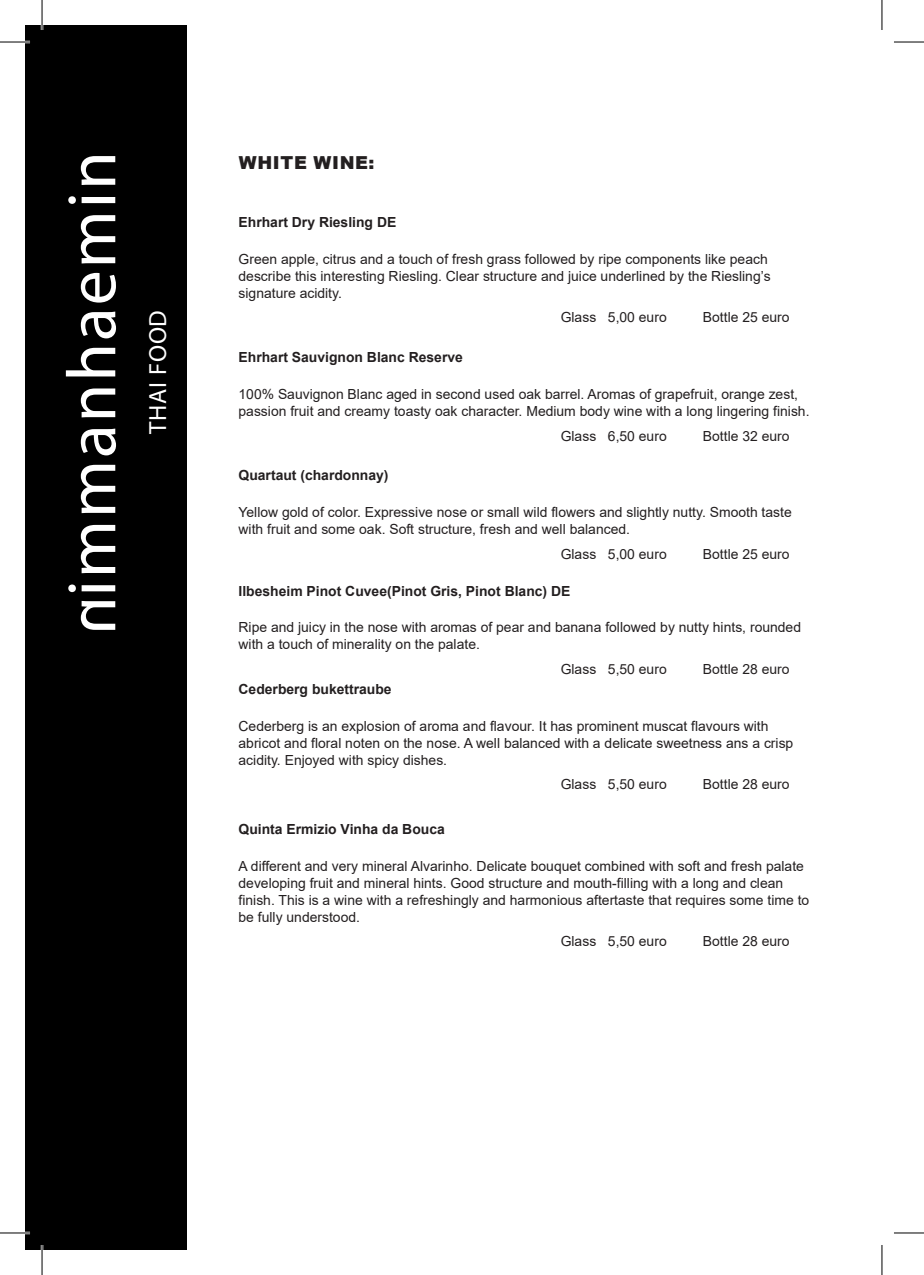
<style>
.page{position:relative;width:924px;height:1275px;background:#fff}
.page>*{position:absolute;margin:0;border:0;box-sizing:border-box;transform-origin:0 0}
.t1{font:69.6px "Myriad Pro";letter-spacing:.03em;color:#fff}
.t2{font:24.8px "Myriad Pro";letter-spacing:.03em;color:#fff}
.t3{font:900 17.8px "Arial";letter-spacing:.035em;color:#231f20}
.t4{font:14px/16.8px "Arial";color:#231f20}
.t5{font:700 14px "Arial";color:#231f20}
</style>
<div class="page">
<div style="left:25px;top:25px;width:161px;height:1225px;background:#000"></div>
<hr style="left:0;top:41px;width:30px;height:2px;background:#fff">
<hr style="left:0;top:1231px;width:30px;height:3px;background:#fff">
<hr style="left:41px;top:0;width:2px;height:30px;background:#fff">
<hr style="left:41px;top:1245px;width:2px;height:30px;background:#fff">
<hr style="left:0;top:42px;width:30px;height:1px;background:#000">
<hr style="left:893px;top:42px;width:30px;height:1px;background:#000">
<hr style="left:0;top:1232px;width:30px;height:1px;background:#000">
<hr style="left:893px;top:1232px;width:30px;height:1px;background:#000">
<hr style="left:42px;top:0;width:1px;height:30px;background:#000">
<hr style="left:42px;top:1245px;width:1px;height:30px;background:#000">
<hr style="left:881px;top:0;width:1px;height:30px;background:#000">
<hr style="left:881px;top:1245px;width:1px;height:30px;background:#000">
<h1 class="t1" style="left:49px;top:596px;width:447px;rotate:-90deg">immanhaemin</h1>
<h2 class="t2" style="left:142px;top:434px;width:125px;rotate:-90deg">THAI FOOD</h2>
<p class="t3" style="left:239px;top:150px;width:137px">WHITE WINE:</p>
<p class="t5" style="left:238px;top:212px;width:159px">Ehrhart Dry Riesling DE</p>
<p class="t4" style="left:238px;top:250px;width:533px">Green apple, citrus and a touch of fresh grass followed by ripe components like peach describe this interesting Riesling. Clear structure and juice underlined by the Riesling’s signature acidity.</p>
<p class="t4" style="left:560px;top:309px;width:107px">Glass 5,00 euro</p>
<p class="t4" style="left:702px;top:309px;width:88px">Bottle 25 euro</p>
<p class="t5" style="left:238px;top:347px;width:226px">Ehrhart Sauvignon Blanc Reserve</p>
<p class="t4" style="left:238px;top:385px;width:572px">100% Sauvignon Blanc aged in second used oak barrel. Aromas of grapefruit, orange zest, passion fruit and creamy toasty oak character. Medium body wine with a long lingering finish.</p>
<p class="t4" style="left:560px;top:427px;width:107px">Glass 6,50 euro</p>
<p class="t4" style="left:702px;top:427px;width:88px">Bottle 32 euro</p>
<p class="t5" style="left:238px;top:465px;width:151px">Quartaut (chardonnay)</p>
<p class="t4" style="left:238px;top:504px;width:554px">Yellow gold of color. Expressive nose or small wild flowers and slightly nutty. Smooth taste with fruit and some oak. Soft structure, fresh and well balanced.</p>
<p class="t4" style="left:560px;top:545px;width:107px">Glass 5,00 euro</p>
<p class="t4" style="left:702px;top:545px;width:88px">Bottle 25 euro</p>
<p class="t5" style="left:238px;top:581px;width:333px">Ilbesheim Pinot Cuvee(Pinot Gris, Pinot Blanc) DE</p>
<p class="t4" style="left:238px;top:619px;width:563px">Ripe and juicy in the nose with aromas of pear and banana followed by nutty hints, rounded with a touch of minerality on the palate.</p>
<p class="t4" style="left:560px;top:661px;width:107px">Glass 5,50 euro</p>
<p class="t4" style="left:702px;top:661px;width:88px">Bottle 28 euro</p>
<p class="t5" style="left:238px;top:679px;width:155px">Cederberg bukettraube</p>
<p class="t4" style="left:238px;top:717px;width:556px">Cederberg is an explosion of aroma and flavour. It has prominent muscat flavours with abricot and floral noten on the nose. A well balanced with a delicate sweetness ans a crisp acidity. Enjoyed with spicy dishes.</p>
<p class="t4" style="left:560px;top:776px;width:107px">Glass 5,50 euro</p>
<p class="t4" style="left:702px;top:776px;width:88px">Bottle 28 euro</p>
<p class="t5" style="left:238px;top:819px;width:208px">Quinta Ermizio Vinha da Bouca</p>
<p class="t4" style="left:238px;top:857px;width:572px">A different and very mineral Alvarinho. Delicate bouquet combined with soft and fresh palate developing fruit and mineral hints. Good structure and mouth-filling with a long and clean finish. This is a wine with a refreshingly and harmonious aftertaste that requires some time to be fully understood.</p>
<p class="t4" style="left:560px;top:933px;width:107px">Glass 5,50 euro</p>
<p class="t4" style="left:702px;top:933px;width:88px">Bottle 28 euro</p>
</div>
